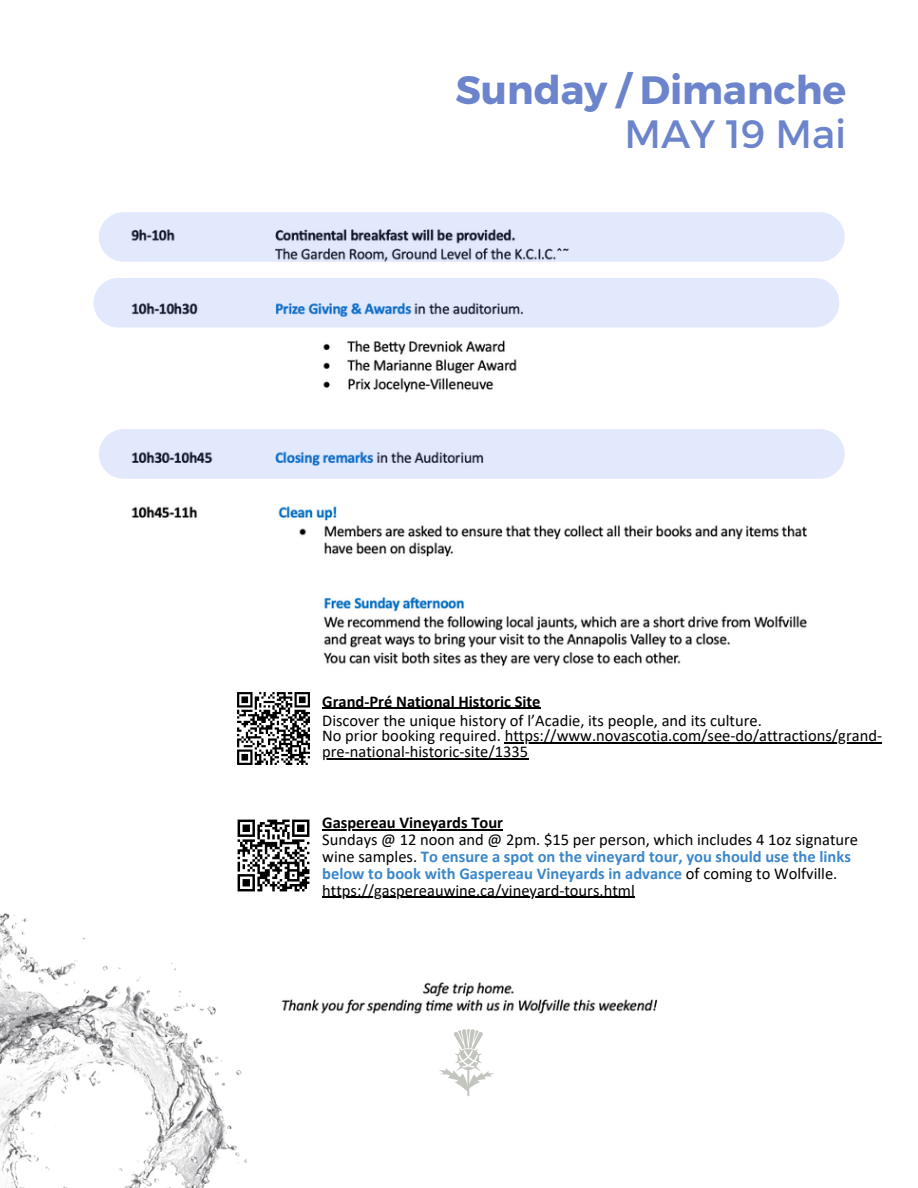
<style>
.page{position:relative;width:918px;height:1188px;background:#fff}
.page>*{position:absolute;margin:0;border:0;box-sizing:border-box;transform-origin:0 0}
.t1{font:700 39.45px "Montserrat";color:#6c84cb}
.t2{font:39.45px "Montserrat";color:#6c84cb}
.t3{font:16.5px/16.8px "Calibri";color:#000}
.t4{font:700 16.5px "Calibri";color:#000}
.s1{font-weight:700;color:#3b87ca}
</style>
<div class="page">
<img style="left:106px;top:216px;width:758px;height:798px">
<svg style="left:439px;top:1029px;width:55px;height:67px"></svg>
<svg style="left:464px;top:1058px;width:9px;height:7px"></svg>
<img style="left:0;top:910px;width:248px;height:278px">
<div style="left:181px;top:683px;width:133px;height:173px;background:#fff"></div>
<svg style="left:237px;top:692px;width:73px;height:73px"></svg>
<div style="left:233px;top:815px;width:81px;height:81px;background:#fff"></div>
<svg style="left:237px;top:819px;width:73px;height:73px"></svg>
<svg style="left:99px;top:212px;width:746px;height:50px;background:#d5dbef"></svg>
<svg style="left:93px;top:278px;width:746px;height:49px;background:#dbe2f7"></svg>
<div style="left:99px;top:429px;width:746px;height:50px;background:#e3e9fd;border-radius:25px"></div>
<div style="left:322px;top:683px;width:417px;height:81px;background:#fff"></div>
<div style="left:317px;top:808px;width:539px;height:102px;background:#fff"></div>
<div style="left:317px;top:396px;width:275px;height:17px;background:#fff"></div>
<hr style="left:322px;top:708px;width:219px;height:1px;background:#000">
<hr style="left:505px;top:743px;width:377px;height:1px;background:#000">
<hr style="left:322px;top:758px;width:206px;height:1px;background:#000">
<hr style="left:322px;top:829px;width:181px;height:1px;background:#000">
<hr style="left:322px;top:897px;width:313px;height:1px;background:#000">
<h1 class="t1" style="left:455px;top:65px;width:392px">Sunday / Dimanche</h1>
<h1 class="t2" style="left:625px;top:108px;width:223px">MAY 19 Mai</h1>
<p class="t4" style="left:322px;top:694px;width:220px">Grand-Pré National Historic Site</p>
<p class="t3" style="left:322px;top:714px;width:561px;line-height:15.8px">Discover the unique history of l’Acadie, its people, and its culture.<br>No prior booking required. https://www.novascotia.com/see-do/attractions/grand&shy;pre-national-historic-site/1335</p>
<p class="t4" style="left:322px;top:816px;width:182px">Gaspereau Vineyards Tour</p>
<p class="t3" style="left:322px;top:832px;width:537px">Sundays @ 12 noon and @ 2pm. $15 per person, which includes 4 1oz signature wine samples. <span class="s1">To ensure a spot on the vineyard tour, you should use the links below to book with Gaspereau Vineyards in advance</span> of coming to Wolfville. https://gaspereauwine.ca/vineyard-tours.html</p>
</div>
